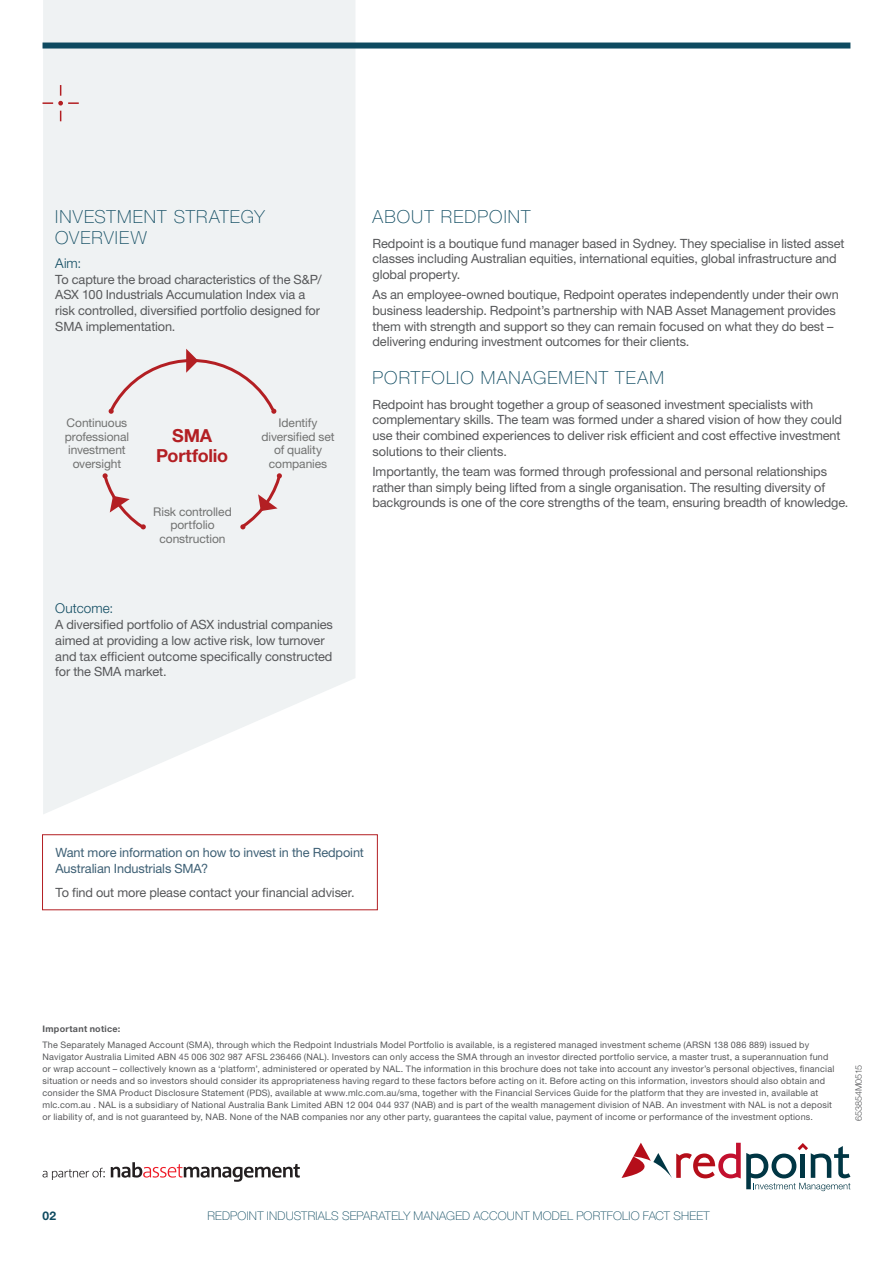
<style>
.page{position:relative;width:893px;height:1263px;background:#fff}
.page>*{position:absolute;margin:0;border:0;box-sizing:border-box;transform-origin:0 0}
.Subhead_1{font:100 18px/21px "Helvetica Neue LT Std";letter-spacing:.06em;color:#0e4a60}
.Paragraph_before_lis{font:700 18px/19.5px "Helvetica Neue LT Std";letter-spacing:-.015em;color:#b31f23;text-align:center}
.Subhead_2{font:300 13.5px "Helvetica Neue LT Std";letter-spacing:.01em;color:#0e4a60}
.Paragraph_before_lis-2{font:12.75px/15.8px "Helvetica Neue LT Std";letter-spacing:-.01em;color:#57585a}
.Body_Copy{font:12.75px/15.8px "Helvetica Neue LT Std";letter-spacing:-.01em;color:#3e6075}
.Body_Copy-2{font:12.75px "Helvetica Neue LT Std";letter-spacing:-.01em;color:#57585a}
.Paragraph_before_lis-3{font:12px/13.5px "Helvetica Neue LT Std";letter-spacing:-.005em;color:#717271;text-align:center}
.t1{font:100 12px "Helvetica Neue LT Std";letter-spacing:.015em;color:#0e4a60}
.Subhead_3{font:700 12px "Helvetica Neue LT Std";color:#0e4a60}
.Disclaimer{font:9px/12px "Helvetica Neue LT Std";letter-spacing:.02em;color:#57585a}
.Disclaimer-2{font:700 9px "Helvetica Neue LT Std";letter-spacing:.03em;color:#57585a}
.Body_Copy-3{font:300 9px "Helvetica Neue LT Std";color:#57585a}
</style>
<div class="page">
<svg style="left:43px;top:0;width:312px;height:814px;fill:#eff2f3"></svg>
<div style="left:43px;top:43px;width:807px;height:6px;background:#0e4a60"></div>
<svg style="left:621px;top:1143px;width:229px;height:48px"></svg>
<div style="left:800px;top:1154px;width:5px;height:24px;background:#003644"></div>
<svg style="left:43px;top:85px;width:36px;height:36px"></svg>
<svg style="left:186px;top:349px;width:12px;height:24px"></svg>
<div style="left:48px;top:410px;width:98px;height:66px;background:#eff2f3"></div>
<div style="left:250px;top:410px;width:96px;height:66px;background:#eff2f3"></div>
<div style="left:142px;top:507px;width:101px;height:39px;background:#eff2f3"></div>
<svg style="left:258px;top:494px;width:20px;height:17px"></svg>
<svg style="left:110px;top:496px;width:20px;height:16px"></svg>
<svg style="left:109px;top:409px;width:5px;height:5px"></svg>
<svg style="left:271px;top:409px;width:5px;height:5px"></svg>
<svg style="left:103px;top:473px;width:5px;height:5px"></svg>
<svg style="left:277px;top:473px;width:5px;height:5px"></svg>
<svg style="left:141px;top:524px;width:5px;height:5px"></svg>
<svg style="left:240px;top:524px;width:5px;height:5px"></svg>
<svg style="left:111px;top:1162px;width:189px;height:20px"></svg>
<svg style="left:43px;top:1168px;width:62px;height:12px"></svg>
<div style="left:42px;top:834px;width:336px;height:76px;border:1px solid #b31f23"></div>
<p class="Subhead_1" style="left:55px;top:206px;width:211px">INVESTMENT STRATEGY<br>OVERVIEW</p>
<p class="Subhead_2" style="left:55px;top:255px;width:28px">Aim:</p>
<p class="Paragraph_before_lis-2" style="left:55px;top:271px;width:268px">To capture the broad characteristics of the S&amp;P/ ASX 100 Industrials Accumulation Index via a risk controlled, diversified portfolio designed for SMA implementation.</p>
<p class="Paragraph_before_lis-3" style="left:65px;top:416px;width:66px">Continuous professional investment oversight</p>
<p class="Paragraph_before_lis-3" style="left:262px;top:416px;width:74px">Identify diversified set of quality companies</p>
<p class="Paragraph_before_lis-3" style="left:153px;top:505px;width:80px">Risk controlled portfolio construction</p>
<p class="Paragraph_before_lis" style="left:156px;top:426px;width:73px">SMA<br>Portfolio</p>
<p class="Subhead_2" style="left:55px;top:600px;width:60px">Outcome:</p>
<p class="Paragraph_before_lis-2" style="left:55px;top:616px;width:279px">A diversified portfolio of ASX industrial companies aimed at providing a low active risk, low turnover and tax efficient outcome specifically constructed for the SMA market.</p>
<p class="Subhead_1" style="left:372px;top:206px;width:160px">ABOUT REDPOINT</p>
<p class="Paragraph_before_lis-2" style="left:372px;top:235px;width:474px">Redpoint is a boutique fund manager based in Sydney. They specialise in listed asset classes including Australian equities, international equities, global infrastructure and global property.</p>
<p class="Paragraph_before_lis-2" style="left:372px;top:287px;width:468px">As an employee-owned boutique, Redpoint operates independently under their own business leadership. Redpoint’s partnership with NAB Asset Management provides them with strength and support so they can remain focused on what they do best – delivering enduring investment outcomes for their clients.</p>
<p class="Subhead_1" style="left:372px;top:367px;width:293px">PORTFOLIO MANAGEMENT TEAM</p>
<p class="Paragraph_before_lis-2" style="left:372px;top:396px;width:471px">Redpoint has brought together a group of seasoned investment specialists with complementary skills. The team was formed under a shared vision of how they could use their combined experiences to deliver risk efficient and cost effective investment solutions to their clients.</p>
<p class="Paragraph_before_lis-2" style="left:372px;top:463px;width:477px">Importantly, the team was formed through professional and personal relationships rather than simply being lifted from a single organisation. The resulting diversity of backgrounds is one of the core strengths of the team, ensuring breadth of knowledge.</p>
<p class="Body_Copy" style="left:56px;top:844px;width:310px">Want more information on how to invest in the Redpoint<br>Australian Industrials SMA?</p>
<p class="Body_Copy-2" style="left:56px;top:885px;width:301px">To find out more please contact your financial adviser.</p>
<p class="Disclaimer-2" style="left:43px;top:1023px;width:79px">Important notice:</p>
<p class="Disclaimer" style="left:43px;top:1039px;width:793px">The Separately Managed Account (SMA), through which the Redpoint Industrials Model Portfolio is available, is a registered managed investment scheme (ARSN 138 086 889) issued by Navigator Australia Limited ABN 45 006 302 987 AFSL 236466 (NAL). Investors can only access the SMA through an investor directed portfolio service, a master trust, a superannuation fund or wrap account – collectively known as a ‘platform’, administered or operated by NAL. The information in this brochure does not take into account any investor’s personal objectives, financial situation or needs and so investors should consider its appropriateness having regard to these factors before acting on it. Before acting on this information, investors should also obtain and consider the SMA Product Disclosure Statement (PDS), available at www.mlc.com.au/sma, together with the Financial Services Guide for the platform that they are invested in, available at mlc.com.au . NAL is a subsidiary of National Australia Bank Limited ABN 12 004 044 937 (NAB) and is part of the wealth management division of NAB. An investment with NAL is not a deposit or liability of, and is not guaranteed by, NAB. None of the NAB companies nor any other party, guarantees the capital value, payment of income or performance of the investment options.</p>
<p class="Body_Copy-3" style="left:853px;top:1121px;width:58px;rotate:-90deg">653854M0515</p>
<p class="Subhead_3" style="left:43px;top:1209px;width:15px">02</p>
<p class="t1" style="left:207px;top:1209px;width:504px">REDPOINT INDUSTRIALS SEPARATELY MANAGED ACCOUNT MODEL PORTFOLIO FACT SHEET</p>
</div>
